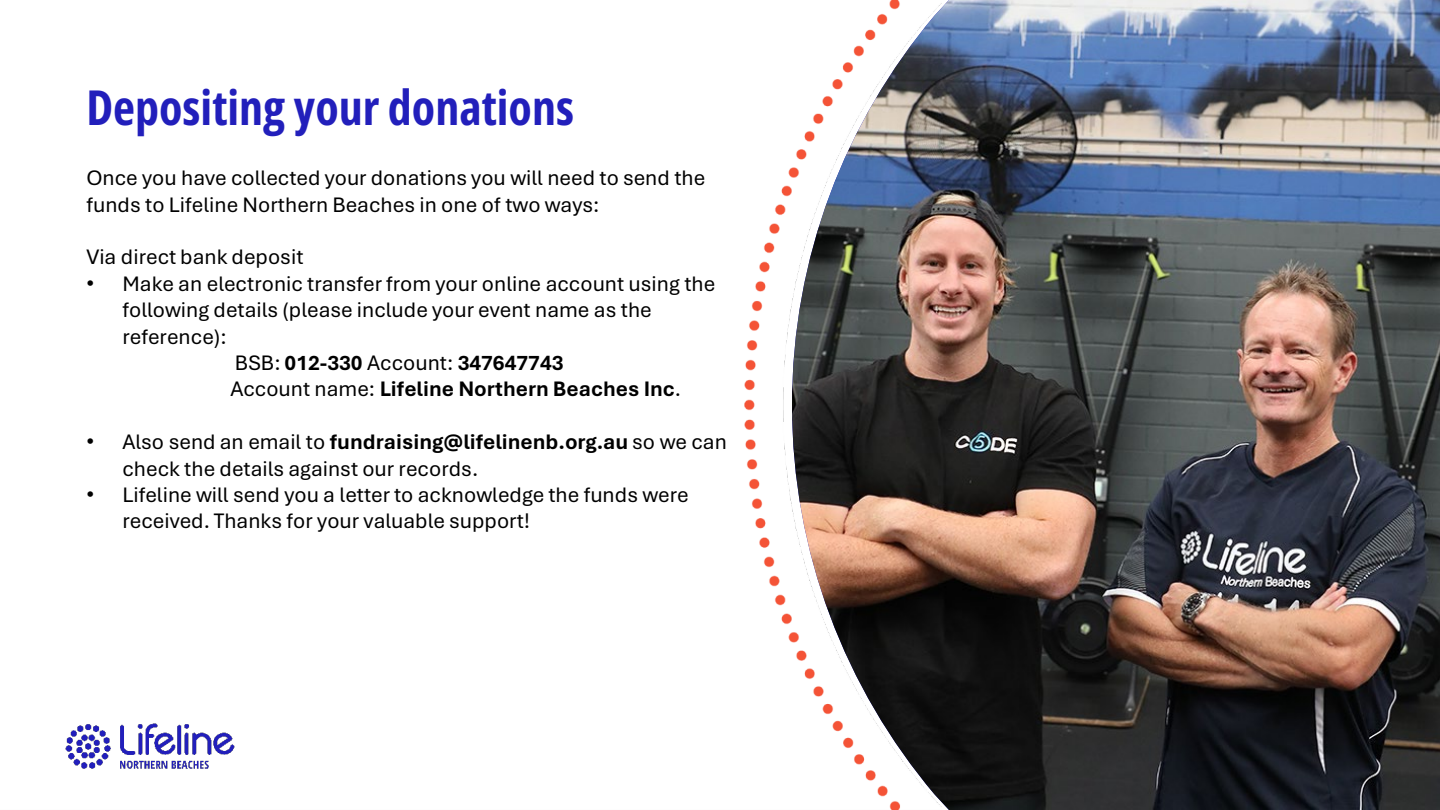
<style>
.page{position:relative;width:1440px;height:810px;background:#fff}
.page>*{position:absolute;margin:0;border:0;box-sizing:border-box;transform-origin:0 0}
.t1{font:700 48px "Open Sans Condensed";color:#221fbb}
.t2{font:22px/26.4px "Aptos";color:#000}
.t3{font:700 22px "Aptos";color:#000}
.s1{font-family:"Arial"}
.s2{font-weight:400}
.s3{font-weight:700}
</style>
<div class="page">
<img style="left:65px;top:723px;width:170px;height:46px">
<img style="left:792px;top:0;width:648px;height:810px">
<p class="t1" style="left:86px;top:73px;width:489px">Depositing your donations</p>
<p class="t2" style="left:86px;top:164px;width:621px">Once you have collected your donations you will need to send the funds to Lifeline Northern Beaches in one of two ways:</p>
<p class="t2" style="left:86px;top:243px;width:219px">Via direct bank deposit</p>
<p class="t2" style="left:122px;top:270px;width:595px;text-indent:-36px"><span class="s1">•</span> Make an electronic transfer from your online account using the following details (please include your event name as the reference):</p>
<p class="t3" style="left:235px;top:348px;width:330px"><span class="s2">BSB:</span> 012-330 <span class="s2">Account:</span> 347647743</p>
<p class="t3" style="left:230px;top:374px;width:452px"><span class="s2">Account name:</span> Lifeline Northern Beaches Inc<span class="s2">.</span></p>
<p class="t2" style="left:122px;top:428px;width:606px;text-indent:-36px"><span class="s1">•</span> Also send an email to <span class="s3">fundraising@lifelinenb.org.au</span> so we can check the details against our records.</p>
<p class="t2" style="left:122px;top:481px;width:568px;text-indent:-36px"><span class="s1">•</span> Lifeline will send you a letter to acknowledge the funds were received. Thanks for your valuable support!</p>
</div>
